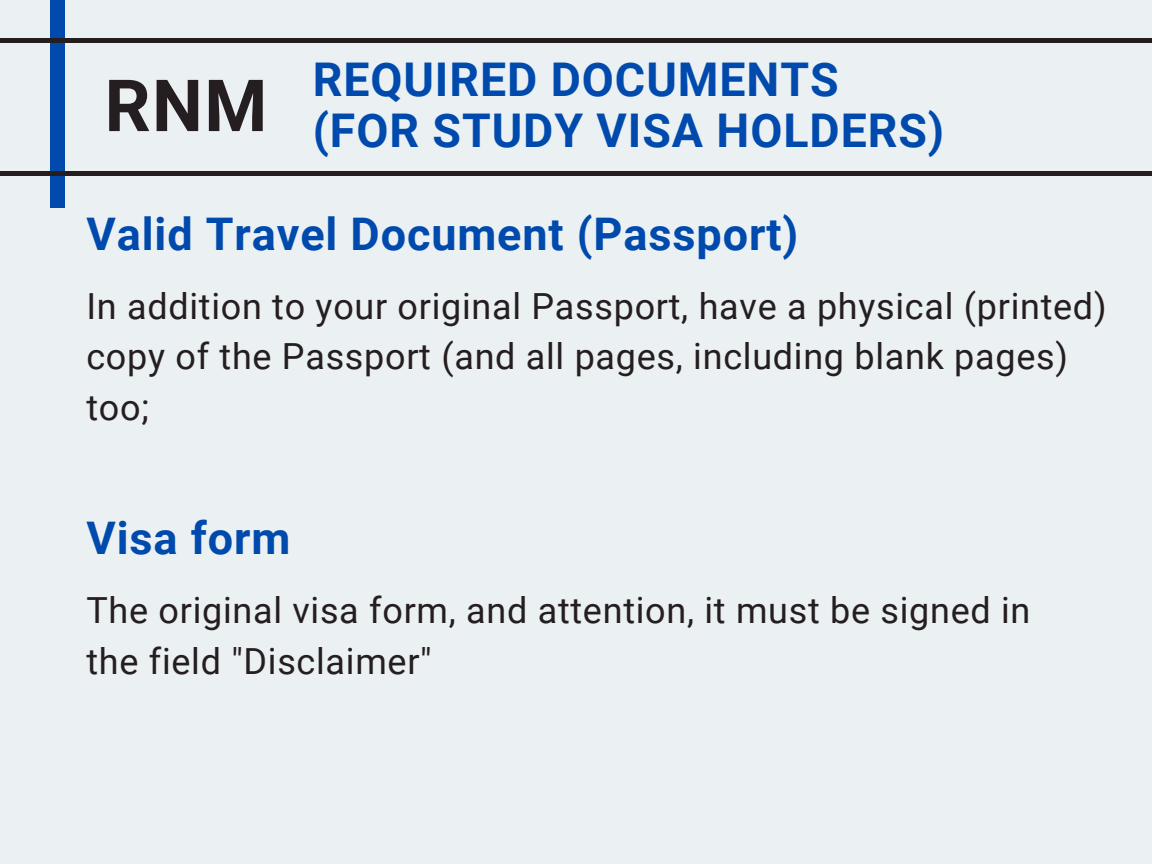
<style>
.page{position:relative;width:1152px;height:864px;background:#ebf0f2}
.page>*{position:absolute;margin:0;border:0;box-sizing:border-box;transform-origin:0 0}
.t1{font:700 72px "Roboto";color:#251e20}
.t2{font:700 46.5px/50.7px "Roboto";letter-spacing:.02em;color:#004aad}
.t3{font:700 45px "Roboto";letter-spacing:.02em;color:#004aad}
.t4{font:36px/50.7px "Roboto";letter-spacing:.02em;color:#251e20}
</style>
<div class="page">
<div style="left:50px;top:0;width:15px;height:208px;background:#004aad"></div>
<div style="left:0;top:171px;width:1152px;height:5px;background:#251e20"></div>
<div style="left:0;top:38px;width:1152px;height:5px;background:#251e20"></div>
<h2 class="t1" style="left:105px;top:64px;width:164px">RNM</h2>
<p class="t2" style="left:313px;top:55px;width:633px">REQUIRED DOCUMENTS (FOR STUDY VISA HOLDERS)</p>
<h1 class="t3" style="left:86px;top:208px;width:713px">Valid Travel Document (Passport)</h1>
<h3 class="t4" style="left:86px;top:281px;width:1022px">In addition to your original Passport, have a physical (printed) copy of the Passport (and all pages, including blank pages) too;</h3>
<h3 class="t3" style="left:86px;top:512px;width:205px">Visa form</h3>
<p class="t4" style="left:86px;top:585px;width:946px">The original visa form, and attention, it must be signed in the field "Disclaimer"</p>
</div>
